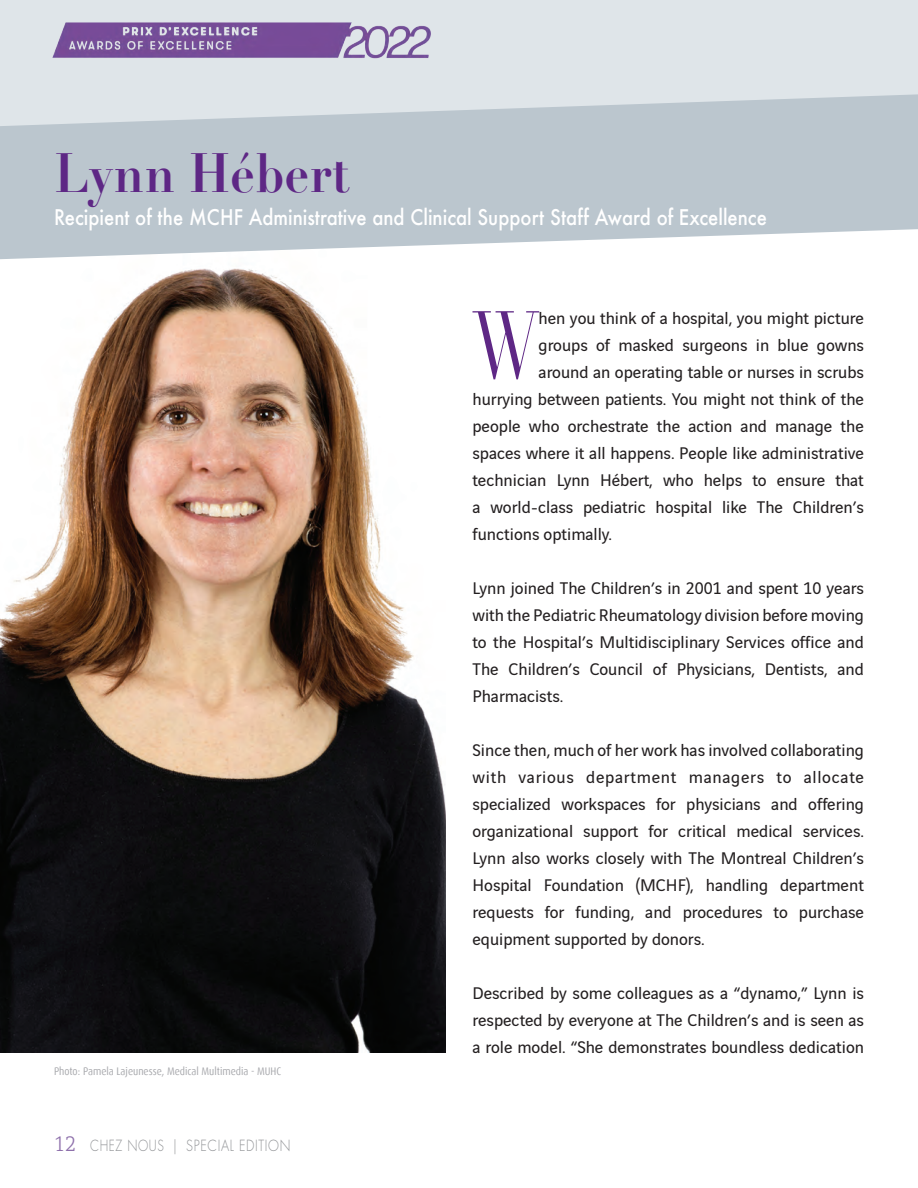
<style>
.page{position:relative;width:918px;height:1188px;background:#fff}
.page>*{position:absolute;margin:0;border:0;box-sizing:border-box;transform-origin:0 0}
.t1{font:93.9px "Didot";color:#5e2785;scale:.65 1}
.t2{font:700 54px "Didot";letter-spacing:.01em;color:#5e2785;scale:.9 1}
.t3{font:500 21px "Futura";color:#fff;scale:.88 1}
.t4{font:18px/27px "Vinci Sans";color:#231f20;text-align:justify}
.t5{font:300 15px "Futura Std";letter-spacing:.05em;color:#939598;scale:.8 1}
.t6{font:10.95px "Dax";color:#a8a9ad;scale:.9 1}
.s1{font-family:"Vinci Serif";font-size:22.5px;color:#8e70ab}
</style>
<div class="page">
<img style="left:0;top:259px;width:446px;height:794px">
<svg style="left:0;top:126px;width:918px;height:133px;background:#c2ccd3"></svg>
<svg style="left:0;top:0;width:918px;height:126px;background:#d9e0e5"></svg>
<img style="left:50px;top:22px;width:384px;height:41px">
<h2 class="t2" style="left:54px;top:139px;width:330px">Lynn Hébert</h2>
<p class="t3" style="left:54px;top:203px;width:812px">Recipient of the MCHF Administrative and Clinical Support Staff Award of Excellence</p>
<h1 class="t1" style="left:473px;top:289px;width:102px">W</h1>
<p class="t4" style="left:539px;top:303px;width:327px">hen you think of a hospital, you might picture</p>
<p class="t4" style="left:539px;top:330px;width:327px">groups of masked surgeons in blue gowns</p>
<p class="t4" style="left:539px;top:357px;width:327px">around an operating table or nurses in scrubs</p>
<p class="t4" style="left:473px;top:384px;width:393px">hurrying between patients. You might not think of the</p>
<p class="t4" style="left:473px;top:411px;width:393px">people who orchestrate the action and manage the</p>
<p class="t4" style="left:473px;top:438px;width:393px">spaces where it all happens. People like administrative</p>
<p class="t4" style="left:473px;top:465px;width:393px">technician Lynn Hébert, who helps to ensure that</p>
<p class="t4" style="left:473px;top:492px;width:393px">a world-class pediatric hospital like The Children’s</p>
<p class="t4" style="left:473px;top:519px;width:141px">functions optimally.</p>
<p class="t4" style="left:473px;top:573px;width:393px">Lynn joined The Children’s in 2001 and spent 10 years with the Pediatric Rheumatology division before moving to the Hospital’s Multidisciplinary Services office and The Children’s Council of Physicians, Dentists, and Pharmacists.</p>
<p class="t6" style="left:54px;top:1065px;width:254px">Photo: Pamela Lajeunesse, Medical Multimedia - MUHC</p>
<p class="t5" style="left:54px;top:1137px;width:297px"><span class="s1">12</span> CHEZ NOUS | SPECIAL EDITION</p>
<p class="t4" style="left:473px;top:735px;width:393px">Since then, much of her work has involved collaborating with various department managers to allocate specialized workspaces for physicians and offering organizational support for critical medical services.<br>Lynn also works closely with The Montreal Children’s Hospital Foundation (MCHF), handling department requests for funding, and procedures to purchase equipment supported by donors.</p>
<p class="t4" style="left:473px;top:978px;width:393px">Described by some colleagues as a “dynamo,” Lynn is respected by everyone at The Children’s and is seen as a role model. “She demonstrates boundless dedication</p>
</div>
